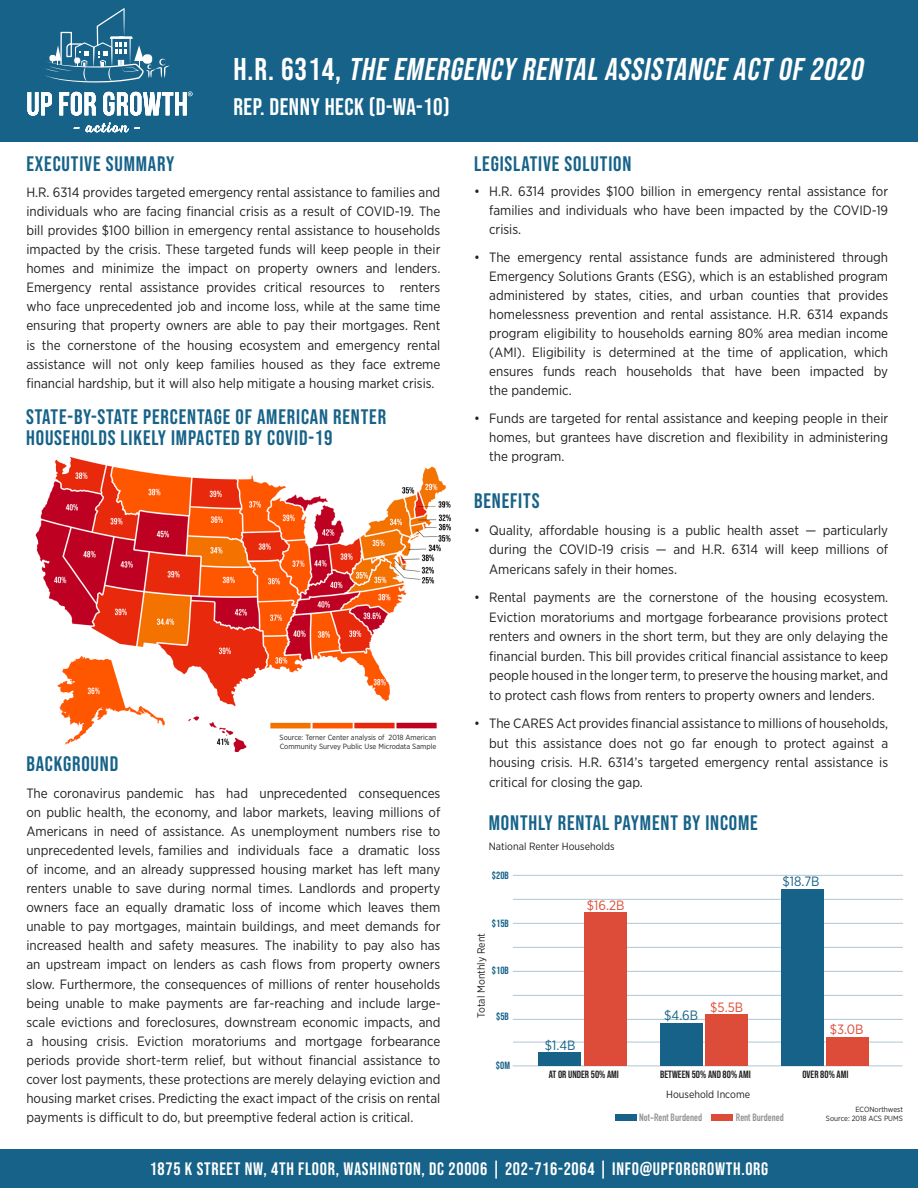
<style>
.page{position:relative;width:918px;height:1188px;background:#fff}
.page>*{position:absolute;margin:0;border:0;box-sizing:border-box;transform-origin:0 0}
.t1{font:italic 31.5px "Bebas Neue";color:#fff}
.t2{font:24px "Bebas Neue";letter-spacing:.02em;color:#fff}
.t3{font:21px/21px "Bebas Neue";letter-spacing:.04em;color:#166288}
.headlinew_white{font:18px "Bebas Neue";letter-spacing:.04em;color:#fff}
.t4{font:13.5px/19px "Gotham Narrow";color:#231f20;text-align:justify}
.t5{font:13.5px "Gotham Narrow";color:#166288}
.t6{font:13.5px "Gotham Narrow";color:#dd4c39}
.t7{font:10.5px "Gotham Narrow";color:#231f20}
.t8{font:10.5px "Bebas Neue";color:#231f20}
.t9{font:700 10.5px "DIN Condensed";color:#919396}
.t10{font:10.5px "Bebas Neue";color:#166288}
.t11{font:7.5px/9px "Gotham Narrow";color:#231f20}
.s1{font-style:normal}
</style>
<div class="page">
<div style="left:0;top:0;width:918px;height:141px;background:#166288"></div>
<div style="left:0;top:1150px;width:918px;height:38px;background:#166288"></div>
<svg style="left:74px;top:122px;width:66px;height:10px"></svg>
<svg style="left:28px;top:92px;width:24px;height:24px"></svg>
<svg style="left:59px;top:92px;width:37px;height:24px"></svg>
<svg style="left:103px;top:91px;width:90px;height:25px"></svg>
<svg style="left:45px;top:8px;width:125px;height:75px"></svg>
<hr style="left:513px;top:923px;width:390px;height:1px;background:#afc6d3">
<hr style="left:513px;top:947px;width:390px;height:1px;background:#afc6d3">
<hr style="left:513px;top:971px;width:390px;height:1px;background:#afc6d3">
<hr style="left:513px;top:995px;width:390px;height:1px;background:#afc6d3">
<hr style="left:513px;top:1019px;width:390px;height:1px;background:#afc6d3">
<hr style="left:513px;top:1042px;width:390px;height:1px;background:#afc6d3">
<hr style="left:513px;top:1066px;width:390px;height:1px;background:#afc6d3">
<div style="left:539px;top:1053px;width:42px;height:13px;background:#166288"></div>
<div style="left:660px;top:1023px;width:42px;height:43px;background:#166288"></div>
<div style="left:584px;top:913px;width:43px;height:153px;background:#dd4c39"></div>
<div style="left:706px;top:1015px;width:42px;height:51px;background:#dd4c39"></div>
<div style="left:826px;top:1038px;width:43px;height:28px;background:#dd4c39"></div>
<div style="left:615px;top:1114px;width:21px;height:7px;background:#166288"></div>
<div style="left:712px;top:1114px;width:21px;height:7px;background:#dd4c39"></div>
<hr style="left:513px;top:899px;width:390px;height:1px;background:#afc6d3">
<hr style="left:513px;top:875px;width:390px;height:1px;background:#afc6d3">
<div style="left:781px;top:889px;width:42px;height:177px;background:#166288"></div>
<img style="left:35px;top:457px;width:416px;height:295px">
<p class="t1" style="left:233px;top:51px;width:637px"><span class="s1">H . R . 6 3 1 4 ,</span> THE EMERGENCY RENTAL ASSISTANCE ACT OF 2020</p>
<p class="t2" style="left:233px;top:93px;width:218px">REP. DENNY HECK (D-WA-10)</p>
<p class="t3" style="left:26px;top:153px;width:150px">EXECUTIVE SUMMARY</p>
<p class="t4" style="left:26px;top:183px;width:416px">H.R. 6314 provides targeted emergency rental assistance to families and individuals who are facing financial crisis as a result of COVID-19. The bill provides $100 billion in emergency rental assistance to households impacted by the crisis. These targeted funds will keep people in their homes and minimize the impact on property owners and lenders.<br>Emergency rental assistance provides critical resources to renters who face unprecedented job and income loss, while at the same time ensuring that property owners are able to pay their mortgages. Rent is the cornerstone of the housing ecosystem and emergency rental assistance will not only keep families housed as they face extreme financial hardship, but it will also help mitigate a housing market crisis.</p>
<p class="t3" style="left:474px;top:153px;width:159px">LEGISLATIVE SOLUTION</p>
<p class="t4" style="left:489px;top:181px;width:401px;text-indent:-15px">• H.R. 6314 provides $100 billion in emergency rental assistance for families and individuals who have been impacted by the COVID-19 crisis.</p>
<p class="t4" style="left:489px;top:247px;width:401px;text-indent:-15px">• The emergency rental assistance funds are administered through Emergency Solutions Grants (ESG), which is an established program administered by states, cities, and urban counties that provides homelessness prevention and rental assistance. H.R. 6314 expands program eligibility to households earning 80% area median income (AMI). Eligibility is determined at the time of application, which ensures funds reach households that have been impacted by the pandemic.</p>
<p class="t4" style="left:489px;top:409px;width:401px;text-indent:-15px">• Funds are targeted for rental assistance and keeping people in their homes, but grantees have discretion and flexibility in administering the program.</p>
<p class="t3" style="left:474px;top:490px;width:67px">BENEFITS</p>
<p class="t4" style="left:489px;top:520px;width:400px;line-height:19.5px;text-indent:-15px">• Quality, affordable housing is a public health asset — particularly during the COVID-19 crisis — and H.R. 6314 will keep millions of Americans safely in their homes.</p>
<p class="t4" style="left:489px;top:588px;width:401px;line-height:19.5px;text-indent:-15px">• Rental payments are the cornerstone of the housing ecosystem.<br>Eviction moratoriums and mortgage forbearance provisions protect renters and owners in the short term, but they are only delaying the financial burden. This bill provides critical financial assistance to keep people housed in the longer term, to preserve the housing market, and to protect cash flows from renters to property owners and lenders.</p>
<p class="t4" style="left:489px;top:714px;width:401px;line-height:19.5px;text-indent:-15px">• The CARES Act provides financial assistance to millions of households, but this assistance does not go far enough to protect against a housing crisis. H.R. 6314’s targeted emergency rental assistance is critical for closing the gap.</p>
<p class="t3" style="left:26px;top:406px;width:362px">STATE-BY-STATE PERCENTAGE OF AMERICAN RENTER<br>HOUSEHOLDS LIKELY IMPACTED BY COVID-19</p>
<p class="t11" style="left:280px;top:733px;width:158px">Source: Terner Center analysis of 2018 American<br>Community Survey Public Use Microdata Sample</p>
<p class="t3" style="left:26px;top:753px;width:93px">BACKGROUND</p>
<p class="t4" style="left:26px;top:784px;width:416px">The coronavirus pandemic has had unprecedented consequences on public health, the economy, and labor markets, leaving millions of Americans in need of assistance. As unemployment numbers rise to unprecedented levels, families and individuals face a dramatic loss of income, and an already suppressed housing market has left many renters unable to save during normal times. Landlords and property owners face an equally dramatic loss of income which leaves them unable to pay mortgages, maintain buildings, and meet demands for increased health and safety measures. The inability to pay also has an upstream impact on lenders as cash flows from property owners slow. Furthermore, the consequences of millions of renter households being unable to make payments are far-reaching and include large&shy;scale evictions and foreclosures, downstream economic impacts, and a housing crisis. Eviction moratoriums and mortgage forbearance periods provide short-term relief, but without financial assistance to cover lost payments, these protections are merely delaying eviction and housing market crises. Predicting the exact impact of the crisis on rental payments is difficult to do, but preemptive federal action is critical.</p>
<p class="headlinew_white" style="left:150px;top:1158px;width:620px">1875 K STREET NW, 4TH FLOOR, WASHINGTON, DC 20006 | 202-716-2064 | INFO@UPFORGROWTH.ORG</p>
<p class="t3" style="left:489px;top:812px;width:271px">MONTHLY RENTAL PAYMENT BY INCOME</p>
<p class="t7" style="left:489px;top:840px;width:127px">National Renter Households</p>
<p class="t10" style="left:492px;top:869px;width:18px">$20B</p>
<p class="t5" style="left:783px;top:873px;width:39px">$18.7B</p>
<p class="t6" style="left:587px;top:897px;width:39px">$16.2B</p>
<p class="t10" style="left:492px;top:917px;width:18px">$15B</p>
<p class="t10" style="left:492px;top:965px;width:18px">$10B</p>
<p class="t10" style="left:496px;top:1010px;width:14px">$5B</p>
<p class="t7" style="left:475px;top:1018px;width:86px;rotate:-90deg">Total Monthly Rent</p>
<p class="t6" style="left:710px;top:999px;width:34px">$5.5B</p>
<p class="t5" style="left:664px;top:1007px;width:36px">$4.6B</p>
<p class="t6" style="left:830px;top:1022px;width:35px">$3.0B</p>
<p class="t5" style="left:545px;top:1037px;width:32px">$1.4B</p>
<p class="t10" style="left:496px;top:1060px;width:16px">$0M</p>
<p class="t8" style="left:549px;top:1068px;width:72px">AT OR UNDER 50% AMI</p>
<p class="t8" style="left:660px;top:1068px;width:92px">BETWEEN 50% AND 80% AMI</p>
<p class="t8" style="left:802px;top:1068px;width:48px">OVER 80% AMI</p>
<p class="t9" style="left:639px;top:1111px;width:64px">Not-Rent Burdened</p>
<p class="t9" style="left:736px;top:1111px;width:50px">Rent Burdened</p>
<p class="t7" style="left:666px;top:1088px;width:85px">Household Income</p>
<p class="t11" style="left:855px;top:1104px;width:49px">ECONorthwest</p>
<p class="t11" style="left:826px;top:1113px;width:79px">Source: 2018 ACS PUMS</p>
</div>
